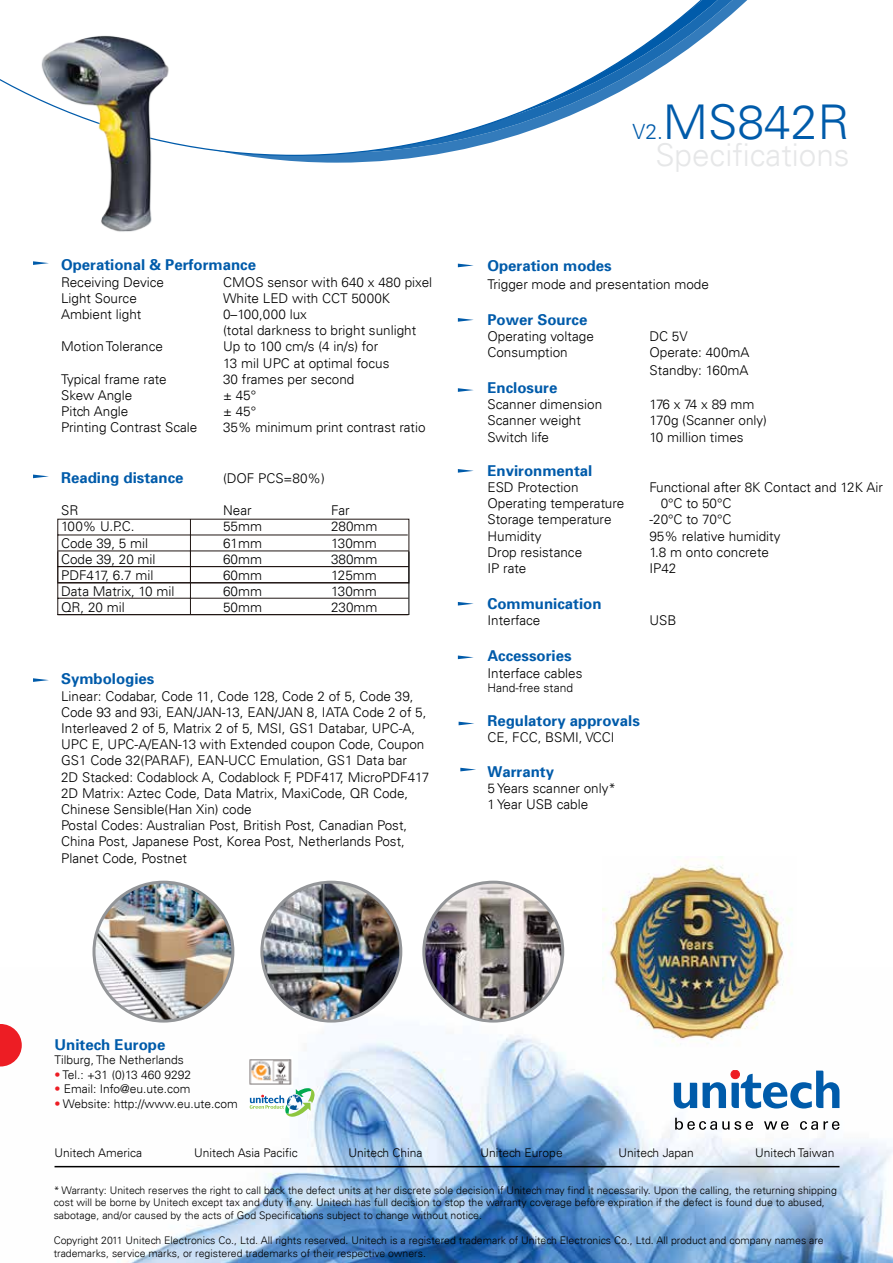
<style>
.page{position:relative;width:893px;height:1263px;background:#fff}
.page>*{position:absolute;margin:0;border:0;box-sizing:border-box;transform-origin:0 0}
.t1{font:300 48px "Univers LT";color:#005baa}
.t2{font:300 31.5px "Univers LT";color:#e6e7e8}
.t3{font:300 21px "Univers LT";color:#005baa}
.t4{font:700 15px "Univers 65";color:#005baa}
.t5{font:300 13.5px/16.2px "Univers LT";color:#000}
.t6{font:300 12px "Univers LT";color:#000}
.t7{font:300 10.5px/12.6px "Univers LT";color:#000}
.s1{color:#ed1d24}
</style>
<div class="page">
<svg style="left:248px;top:0;width:499px;height:163px"></svg>
<svg style="left:0;top:0;width:742px;height:156px"></svg>
<svg style="left:33px;top:475px;width:16px;height:3px"></svg>
<svg style="left:33px;top:678px;width:16px;height:4px"></svg>
<svg style="left:57px;top:518px;width:353px;height:97px"></svg>
<hr style="left:409px;top:551px;width:1px;height:64px;background:#000">
<img style="left:33px;top:26px;width:153px;height:239px">
<img style="left:0;top:968px;width:893px;height:295px">
<hr style="left:55px;top:1166px;width:784px;height:1px;background:#000">
<svg style="left:675px;top:1118px;width:78px;height:12px"></svg>
<svg style="left:764px;top:1121px;width:25px;height:9px"></svg>
<svg style="left:800px;top:1121px;width:39px;height:9px"></svg>
<svg style="left:674px;top:1071px;width:165px;height:37px"></svg>
<svg style="left:0;top:1024px;width:22px;height:42px"></svg>
<svg style="left:458px;top:264px;width:16px;height:3px"></svg>
<svg style="left:458px;top:318px;width:16px;height:4px"></svg>
<svg style="left:458px;top:388px;width:16px;height:4px"></svg>
<img style="left:249px;top:1057px;width:44px;height:31px">
<svg style="left:250px;top:1088px;width:66px;height:29px"></svg>
<svg style="left:458px;top:469px;width:16px;height:4px"></svg>
<svg style="left:458px;top:602px;width:16px;height:3px"></svg>
<svg style="left:458px;top:655px;width:16px;height:4px"></svg>
<img style="left:424px;top:882px;width:139px;height:139px;border-radius:69px">
<div style="left:422px;top:881px;width:142px;height:141px;border:3px solid #939598;border-radius:50%"></div>
<img style="left:262px;top:882px;width:139px;height:139px;border-radius:69px">
<div style="left:260px;top:881px;width:142px;height:141px;border:3px solid #939598;border-radius:50%"></div>
<img style="left:94px;top:882px;width:139px;height:139px;border-radius:69px">
<div style="left:92px;top:881px;width:142px;height:141px;border:3px solid #939598;border-radius:50%"></div>
<svg style="left:459px;top:722px;width:15px;height:3px"></svg>
<img style="left:602px;top:856px;width:194px;height:196px">
<svg style="left:460px;top:768px;width:16px;height:3px"></svg>
<p class="t4" style="left:61px;top:255px;width:197px">Operational &amp; Performance</p>
<p class="t5" style="left:61px;top:274px;width:104px">Receiving Device</p>
<p class="t5" style="left:223px;top:274px;width:211px">CMOS sensor with 640 x 480 pixel</p>
<p class="t5" style="left:61px;top:290px;width:77px">Light Source</p>
<p class="t5" style="left:223px;top:290px;width:169px">White LED with CCT 5000K</p>
<p class="t5" style="left:61px;top:306px;width:82px">Ambient light</p>
<p class="t5" style="left:223px;top:306px;width:195px">0–100,000 lux<br>(total darkness to bright sunlight</p>
<p class="t5" style="left:61px;top:338px;width:103px">Motion Tolerance</p>
<p class="t5" style="left:223px;top:338px;width:168px">Up to 100 cm/s (4 in/s) for<br>13 mil UPC at optimal focus</p>
<p class="t5" style="left:61px;top:371px;width:107px">Typical frame rate</p>
<p class="t5" style="left:223px;top:371px;width:133px">30 frames per second</p>
<p class="t5" style="left:61px;top:387px;width:73px">Skew Angle</p>
<p class="t5" style="left:223px;top:387px;width:35px">± 45°</p>
<p class="t5" style="left:61px;top:403px;width:69px">Pitch Angle</p>
<p class="t5" style="left:223px;top:403px;width:35px">± 45°</p>
<p class="t5" style="left:61px;top:419px;width:138px">Printing Contrast Scale</p>
<p class="t5" style="left:223px;top:419px;width:204px">35% minimum print contrast ratio</p>
<p class="t4" style="left:61px;top:468px;width:124px">Reading distance</p>
<p class="t5" style="left:223px;top:470px;width:103px">(DOF PCS=80%)</p>
<p class="t5" style="left:61px;top:502px;width:19px">SR</p>
<p class="t5" style="left:223px;top:502px;width:30px">Near</p>
<p class="t5" style="left:331px;top:502px;width:20px">Far</p>
<p class="t5" style="left:61px;top:518px;width:75px">100% U.P.C.</p>
<p class="t5" style="left:223px;top:518px;width:41px">55mm</p>
<p class="t5" style="left:331px;top:518px;width:48px">280mm</p>
<p class="t5" style="left:61px;top:535px;width:89px">Code 39, 5 mil</p>
<p class="t5" style="left:223px;top:535px;width:41px">61mm</p>
<p class="t5" style="left:331px;top:535px;width:47px">130mm</p>
<p class="t5" style="left:61px;top:551px;width:96px">Code 39, 20 mil</p>
<p class="t5" style="left:223px;top:551px;width:41px">60mm</p>
<p class="t5" style="left:331px;top:551px;width:48px">380mm</p>
<p class="t5" style="left:61px;top:567px;width:94px">PDF417, 6.7 mil</p>
<p class="t5" style="left:223px;top:567px;width:41px">60mm</p>
<p class="t5" style="left:331px;top:567px;width:47px">125mm</p>
<p class="t5" style="left:61px;top:583px;width:115px">Data Matrix, 10 mil</p>
<p class="t5" style="left:223px;top:583px;width:41px">60mm</p>
<p class="t5" style="left:331px;top:583px;width:47px">130mm</p>
<p class="t5" style="left:61px;top:599px;width:65px">QR, 20 mil</p>
<p class="t5" style="left:223px;top:599px;width:41px">50mm</p>
<p class="t5" style="left:331px;top:599px;width:48px">230mm</p>
<p class="t4" style="left:61px;top:669px;width:95px">Symbologies</p>
<p class="t5" style="left:61px;top:688px;width:370px">Linear: Codabar, Code 11, Code 128, Code 2 of 5, Code 39, Code 93 and 93i, EAN/JAN-13, EAN/JAN 8, IATA Code 2 of 5, Interleaved 2 of 5, Matrix 2 of 5, MSI, GS1 Databar, UPC-A, UPC E, UPC-A/EAN-13 with Extended coupon Code, Coupon GS1 Code 32(PARAF), EAN-UCC Emulation, GS1 Data bar<br>2D Stacked: Codablock A, Codablock F, PDF417, MicroPDF417<br>2D Matrix: Aztec Code, Data Matrix, MaxiCode, QR Code, Chinese Sensible(Han Xin) code<br>Postal Codes: Australian Post, British Post, Canadian Post, China Post, Japanese Post, Korea Post, Netherlands Post, Planet Code, Postnet</p>
<h1 class="t1" style="left:663px;top:93px;width:188px">MS842R</h1>
<h2 class="t2" style="left:655px;top:135px;width:196px">Specifications</h2>
<h3 class="t3" style="left:632px;top:118px;width:32px">V2.</h3>
<p class="t4" style="left:487px;top:256px;width:126px">Operation modes</p>
<p class="t5" style="left:487px;top:276px;width:223px">Trigger mode and presentation mode</p>
<p class="t4" style="left:487px;top:310px;width:102px">Power Source</p>
<p class="t5" style="left:487px;top:328px;width:108px">Operating voltage</p>
<p class="t5" style="left:649px;top:328px;width:40px">DC 5V</p>
<p class="t5" style="left:487px;top:344px;width:82px">Consumption</p>
<p class="t5" style="left:649px;top:343px;width:102px;line-height:18px">Operate: 400mA<br>Standby: 160mA</p>
<p class="t4" style="left:487px;top:378px;width:72px">Enclosure</p>
<p class="t5" style="left:487px;top:396px;width:116px">Scanner dimension</p>
<p class="t5" style="left:649px;top:396px;width:107px">176 x 74 x 89 mm</p>
<p class="t5" style="left:487px;top:413px;width:95px">Scanner weight</p>
<p class="t5" style="left:649px;top:413px;width:119px">170g (Scanner only)</p>
<p class="t5" style="left:487px;top:429px;width:63px">Switch life</p>
<p class="t5" style="left:649px;top:429px;width:96px">10 million times</p>
<p class="t4" style="left:487px;top:461px;width:107px">Environmental</p>
<p class="t5" style="left:487px;top:479px;width:93px">ESD Protection</p>
<p class="t5" style="left:649px;top:479px;width:235px">Functional after 8K Contact and 12K Air</p>
<p class="t5" style="left:487px;top:495px;width:138px">Operating temperature</p>
<p class="t5" style="left:661px;top:495px;width:72px">0°C to 50°C</p>
<p class="t5" style="left:487px;top:512px;width:126px">Storage temperature</p>
<p class="t5" style="left:649px;top:512px;width:84px">-20°C to 70°C</p>
<p class="t5" style="left:487px;top:528px;width:56px">Humidity</p>
<p class="t5" style="left:649px;top:528px;width:133px">95% relative humidity</p>
<p class="t5" style="left:487px;top:544px;width:96px">Drop resistance</p>
<p class="t5" style="left:649px;top:544px;width:121px">1.8 m onto concrete</p>
<p class="t5" style="left:487px;top:560px;width:41px">IP rate</p>
<p class="t5" style="left:649px;top:560px;width:29px">IP42</p>
<p class="t4" style="left:487px;top:594px;width:116px">Communication</p>
<p class="t5" style="left:487px;top:612px;width:54px">Interface</p>
<p class="t5" style="left:649px;top:612px;width:28px">USB</p>
<p class="t4" style="left:487px;top:646px;width:86px">Accessories</p>
<p class="t5" style="left:487px;top:665px;width:96px">Interface cables</p>
<p class="t6" style="left:487px;top:680px;width:87px">Hand-free stand</p>
<p class="t4" style="left:487px;top:711px;width:154px">Regulatory approvals</p>
<p class="t5" style="left:487px;top:729px;width:129px">CE, FCC, BSMI, VCCI</p>
<p class="t4" style="left:487px;top:761px;width:68px">Warranty</p>
<p class="t5" style="left:487px;top:780px;width:130px">5 Years scanner only*<br>1 Year USB cable</p>
<p class="t4" style="left:55px;top:1035px;width:112px">Unitech Europe</p>
<p class="t6" style="left:55px;top:1053px;width:131px">Tilburg, The Netherlands</p>
<p class="t6" style="left:55px;top:1067px;width:138px"><span class="s1">•</span> Tel.: +31 (0)13 460 9292</p>
<p class="t6" style="left:55px;top:1082px;width:138px"><span class="s1">•</span> Email: Info@eu.ute.com</p>
<p class="t6" style="left:55px;top:1096px;width:185px"><span class="s1">•</span> Website: http://www.eu.ute.com</p>
<p class="t6" style="left:55px;top:1145px;width:89px">Unitech America</p>
<p class="t6" style="left:194px;top:1145px;width:105px">Unitech Asia Pacific</p>
<p class="t6" style="left:349px;top:1145px;width:76px">Unitech China</p>
<p class="t6" style="left:481px;top:1145px;width:84px">Unitech Europe</p>
<p class="t6" style="left:619px;top:1145px;width:77px">Unitech Japan</p>
<p class="t6" style="left:755px;top:1145px;width:81px">Unitech Taiwan</p>
<p class="t7" style="left:54px;top:1184px;width:785px">* Warranty: Unitech reserves the right to call back the defect units at her discrete sole decision if Unitech may find it necessarily. Upon the calling, the returning shipping cost will be borne by Unitech except tax and duty if any. Unitech has full decision to stop the warranty coverage before expiration if the defect is found due to abused, sabotage, and/or caused by the acts of God Specifications subject to change without notice.</p>
<p class="t7" style="left:54px;top:1234px;width:771px">Copyright 2011 Unitech Electronics Co., Ltd. All rights reserved. Unitech is a registered trademark of Unitech Electronics Co., Ltd. All product and company names are trademarks, service marks, or registered trademarks of their respective owners.</p>
</div>
